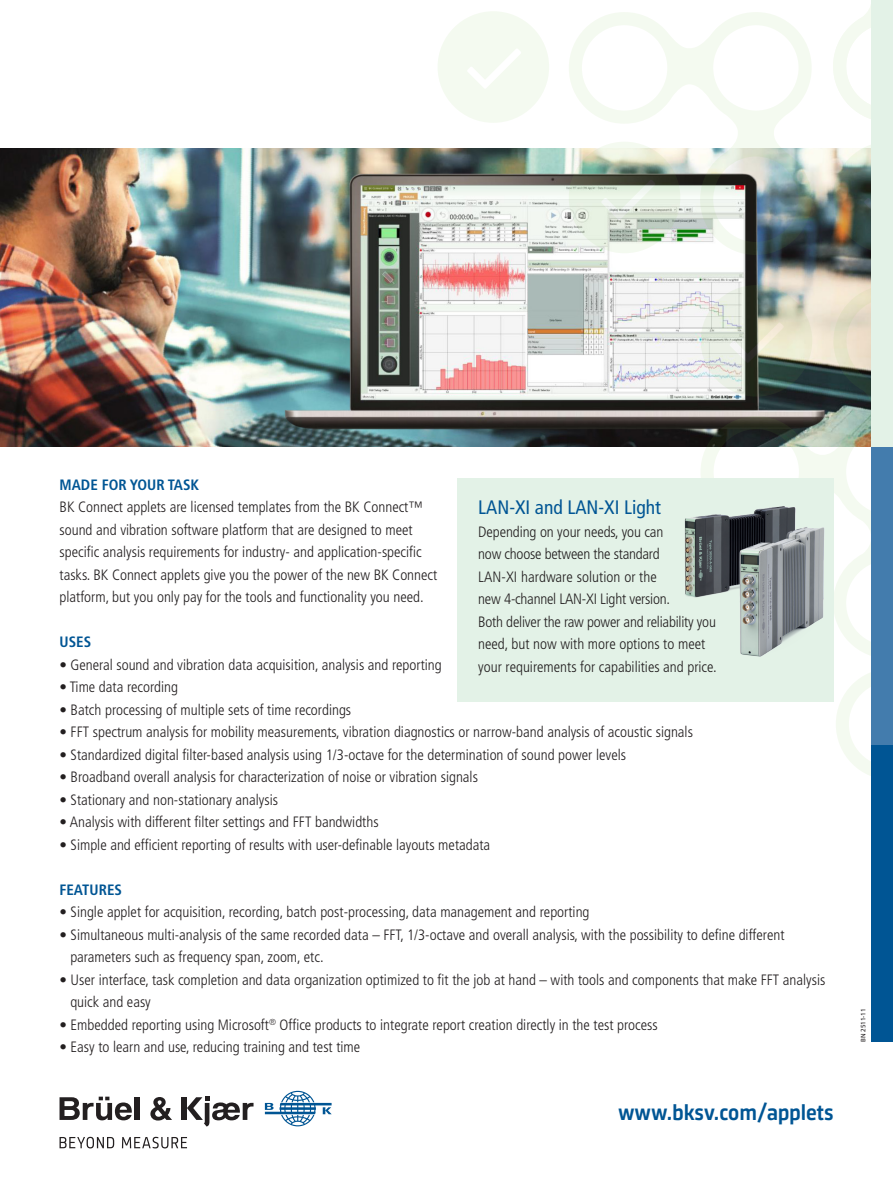
<style>
.page{position:relative;width:893px;height:1191px;background:#fff}
.page>*{position:absolute;margin:0;border:0;box-sizing:border-box;transform-origin:0 0}
.t1{font:500 22.5px "Sinews Sans Pro";color:#005594}
.t2{font:condensed 19.5px "Frutiger LT Std";color:#005594}
.t3{font:300 condensed 15px/22.5px "Frutiger LT Std";color:#231f20}
.t4{font:700 condensed 15px "Frutiger LT Std";color:#005594}
.t5{font:6.3px "Frutiger LT Std";color:#231f20}
</style>
<div class="page">
<img style="left:0;top:149px;width:872px;height:297px">
<img style="left:833px;top:142px;width:39px;height:111px">
<svg style="left:833px;top:0;width:39px;height:122px"></svg>
<svg style="left:836px;top:668px;width:36px;height:112px"></svg>
<svg style="left:569px;top:12px;width:243px;height:243px"></svg>
<svg style="left:700px;top:285px;width:172px;height:374px"></svg>
<div style="left:438px;top:11px;width:111px;height:112px;background:#f4faf0;border-radius:50%"></div>
<svg style="left:601px;top:180px;width:54px;height:40px;background:#cbd3c6"></svg>
<svg style="left:467px;top:49px;width:54px;height:39px"></svg>
<div style="left:872px;top:744px;width:21px;height:298px;background:#005594"></div>
<div style="left:872px;top:0;width:21px;height:446px;background:#e3f2e7"></div>
<div style="left:872px;top:446px;width:21px;height:298px;background:#437cad"></div>
<div style="left:182px;top:1097px;width:5px;height:23px;background:#231f20"></div>
<div style="left:134px;top:1097px;width:5px;height:23px;background:#231f20"></div>
<svg style="left:150px;top:1097px;width:22px;height:23px"></svg>
<svg style="left:187px;top:1096px;width:67px;height:30px"></svg>
<svg style="left:60px;top:1096px;width:72px;height:24px"></svg>
<svg style="left:265px;top:1090px;width:67px;height:36px"></svg>
<svg style="left:60px;top:1136px;width:54px;height:12px"></svg>
<svg style="left:122px;top:1136px;width:65px;height:12px"></svg>
<div style="left:457px;top:478px;width:376px;height:224px;background:#e3f2e7"></div>
<img style="left:684px;top:506px;width:141px;height:151px">
<p class="t4" style="left:60px;top:475px;width:141px">MADE FOR YOUR TASK</p>
<p class="t3" style="left:60px;top:496px;width:365px">BK Connect applets are licensed templates from the BK Connect™</p>
<p class="t3" style="left:60px;top:518px;width:355px">sound and vibration software platform that are designed to meet</p>
<p class="t3" style="left:60px;top:541px;width:364px">specific analysis requirements for industry- and application-specific</p>
<p class="t3" style="left:60px;top:563px;width:379px">tasks. BK Connect applets give you the power of the new BK Connect</p>
<p class="t3" style="left:60px;top:586px;width:366px">platform, but you only pay for the tools and functionality you need.</p>
<p class="t4" style="left:60px;top:633px;width:33px">USES</p>
<p class="t3" style="left:60px;top:653px;width:384px">• General sound and vibration data acquisition, analysis and reporting</p>
<p class="t3" style="left:60px;top:676px;width:120px">• Time data recording</p>
<p class="t3" style="left:60px;top:698px;width:293px">• Batch processing of multiple sets of time recordings</p>
<p class="t3" style="left:60px;top:721px;width:635px">• FFT spectrum analysis for mobility measurements, vibration diagnostics or narrow-band analysis of acoustic signals</p>
<p class="t3" style="left:60px;top:743px;width:568px">• Standardized digital filter-based analysis using 1/3-octave for the determination of sound power levels</p>
<p class="t3" style="left:60px;top:766px;width:420px">• Broadband overall analysis for characterization of noise or vibration signals</p>
<p class="t3" style="left:60px;top:788px;width:220px">• Stationary and non-stationary analysis</p>
<p class="t3" style="left:60px;top:811px;width:321px">• Analysis with different filter settings and FFT bandwidths</p>
<p class="t3" style="left:60px;top:833px;width:432px">• Simple and efficient reporting of results with user-definable layouts metadata</p>
<p class="t4" style="left:60px;top:880px;width:64px">FEATURES</p>
<p class="t3" style="left:60px;top:901px;width:531px">• Single applet for acquisition, recording, batch post-processing, data management and reporting</p>
<p class="t3" style="left:70px;top:923px;width:716px;text-indent:-11px">• Simultaneous multi-analysis of the same recorded data – FFT, 1/3-octave and overall analysis, with the possibility to define different parameters such as frequency span, zoom, etc.</p>
<p class="t3" style="left:70px;top:968px;width:756px;text-indent:-11px">• User interface, task completion and data organization optimized to fit the job at hand – with tools and components that make FFT analysis quick and easy</p>
<p class="t3" style="left:60px;top:1013px;width:600px">• Embedded reporting using Microsoft<sup>®</sup> Office products to integrate report creation directly in the test process</p>
<p class="t3" style="left:60px;top:1036px;width:302px">• Easy to learn and use, reducing training and test time</p>
<p class="t2" style="left:478px;top:496px;width:184px">LAN-XI and LAN-XI Light</p>
<p class="t3" style="left:478px;top:520px;width:187px">Depending on your needs, you can</p>
<p class="t3" style="left:478px;top:543px;width:183px">now choose between the standard</p>
<p class="t3" style="left:478px;top:565px;width:239px">LAN-XI hardware solution or the<br>new 4-channel LAN-XI Light version.<br>Both deliver the raw power and reliability you</p>
<p class="t3" style="left:478px;top:633px;width:228px">need, but now with more options to meet</p>
<p class="t3" style="left:478px;top:655px;width:240px">your requirements for capabilities and price.</p>
<p class="t1" style="left:618px;top:1095px;width:217px">www.bksv.com/applets</p>
<p class="t5" style="left:859px;top:1042px;width:35px;rotate:-90deg">BN 2511-11</p>
</div>
